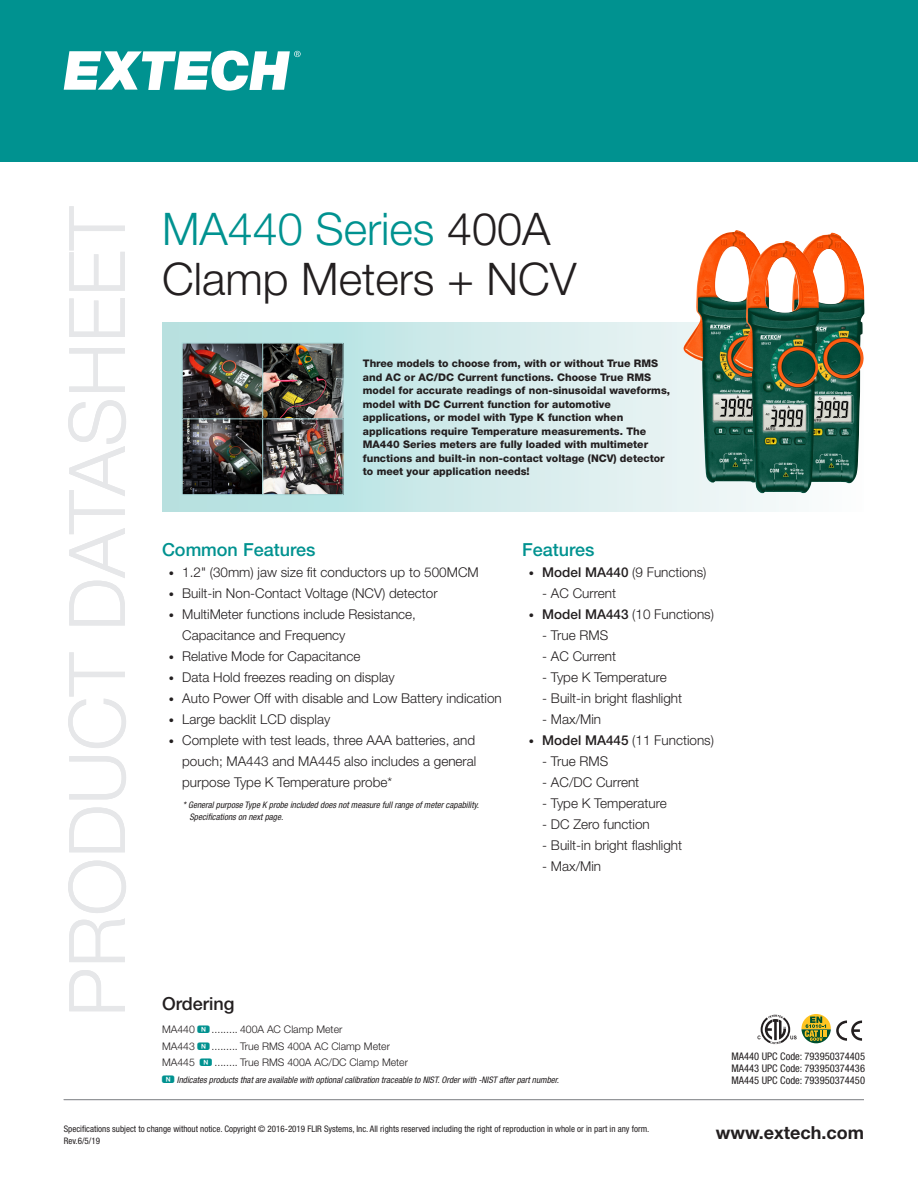
<style>
.page{position:relative;width:918px;height:1188px;background:#fff}
.page>*{position:absolute;margin:0;border:0;box-sizing:border-box;transform-origin:0 0}
.t1{font:300 78px "Helvetica Neue LT";color:#e6e7e9}
.t2{font:300 45px "Helvetica Neue LT";color:#009290}
.t3{font:300 45px "Helvetica Neue LT";color:#231f20}
.t4{font:500 18px "Helvetica Neue LT";color:#009290}
.t5{font:700 18px "Helvetica Neue LT";color:#231f20}
.t6{font:500 18px "Helvetica Neue LT";color:#231f20}
.t7{font:300 13.5px/21px "Helvetica Neue LT";color:#231f20}
.t8{font:800 10.5px/13.5px "Helvetica Neue LT";color:#231f20}
.t9{font:300 10.5px "Helvetica Neue LT";color:#231f20}
.t10{font:condensed 10.5px "Helvetica Neue LT";color:#231f20}
.t11{font:italic condensed 9px/12px "Helvetica Neue LT";color:#231f20}
.t12{font:condensed 9px/12px "Helvetica Neue LT";color:#231f20}
.s1{color:#231f20}
.s2{font-size:10.5px}
.s3{font-weight:500}
.s4{font-family:"Deutsche Bahn AG Six";font-weight:400;color:#009290}
.s5{font-family:"Deutsche Bahn AG Six";font-style:normal;font-stretch:normal;font-size:10.5px;color:#009290}
</style>
<div class="page">
<div style="left:0;top:0;width:918px;height:162px;background:#009290"></div>
<svg style="left:64px;top:51px;width:237px;height:40px"></svg>
<hr style="left:64px;top:1099px;width:800px;height:1px;background:#939598">
<div style="left:162px;top:323px;width:702px;height:189px;background:linear-gradient(to right,#addede,#fcfcfc)"></div>
<img style="left:683px;top:230px;width:69px;height:253px">
<svg style="left:757px;top:1014px;width:105px;height:30px"></svg>
<img style="left:184px;top:345px;width:158px;height:148px">
<div style="left:182px;top:343px;width:81px;height:76px;border:1px solid #a6d4d5"></div>
<div style="left:182px;top:419px;width:81px;height:76px;border:1px solid #a6d4d5"></div>
<div style="left:262px;top:343px;width:82px;height:76px;border:1px solid #a6d4d5"></div>
<div style="left:262px;top:419px;width:82px;height:76px;border:1px solid #a6d4d5"></div>
<img style="left:786px;top:232px;width:79px;height:252px">
<img style="left:733px;top:241px;width:86px;height:253px">
<p class="t1" style="left:50px;top:1017px;width:812px;rotate:-90deg">PRODUCT DATASHEET</p>
<p class="t2" style="left:162px;top:202px;width:390px">MA440 Series <span class="s1">400A</span></p>
<p class="t3" style="left:162px;top:251px;width:416px">Clamp Meters + NCV</p>
<p class="t8" style="left:363px;top:357px;width:309px">Three models to choose from, with or without True RMS and AC or AC/DC Current functions. Choose True RMS model for accurate readings of non-sinusoidal waveforms, model with DC Current function for automotive applications, or model with Type K function when applications require Temperature measurements. The MA440 Series meters are fully loaded with multimeter functions and built-in non-contact voltage (NCV) detector to meet your application needs!</p>
<p class="t4" style="left:162px;top:539px;width:155px">Common Features</p>
<p class="t7" style="left:169px;top:561px;width:312px"><span class="s2">•</span> 1.2" (30mm) jaw size fit conductors up to 500MCM</p>
<p class="t7" style="left:169px;top:582px;width:270px"><span class="s2">•</span> Built-in Non-Contact Voltage (NCV) detector</p>
<p class="t7" style="left:182px;top:603px;width:235px;text-indent:-14px"><span class="s2">•</span> MultiMeter functions include Resistance,<br>Capacitance and Frequency</p>
<p class="t7" style="left:169px;top:645px;width:193px"><span class="s2">•</span> Relative Mode for Capacitance</p>
<p class="t7" style="left:169px;top:666px;width:228px"><span class="s2">•</span> Data Hold freezes reading on display</p>
<p class="t7" style="left:169px;top:687px;width:335px"><span class="s2">•</span> Auto Power Off with disable and Low Battery indication</p>
<p class="t7" style="left:169px;top:708px;width:163px"><span class="s2">•</span> Large backlit LCD display</p>
<p class="t7" style="left:182px;top:729px;width:296px;text-align:justify;text-indent:-14px"><span class="s2">•</span> Complete with test leads, three AAA batteries, and pouch; MA443 and MA445 also includes a general purpose Type K Temperature probe*</p>
<p class="t11" style="left:189px;top:799px;width:291px;text-indent:-6px">* General purpose Type K probe included does not measure full range of meter capability.<br>Specifications on next page.</p>
<p class="t4" style="left:522px;top:539px;width:74px">Features</p>
<p class="t7" style="left:529px;top:561px;width:179px"><span class="s2">•</span> <span class="s3">Model MA440</span> (9 Functions)</p>
<p class="t7" style="left:542px;top:582px;width:75px">- AC Current</p>
<p class="t7" style="left:529px;top:603px;width:187px"><span class="s2">•</span> <span class="s3">Model MA443</span> (10 Functions)</p>
<p class="t7" style="left:542px;top:624px;width:68px">- True RMS</p>
<p class="t7" style="left:542px;top:645px;width:75px">- AC Current</p>
<p class="t7" style="left:542px;top:666px;width:126px">- Type K Temperature</p>
<p class="t7" style="left:542px;top:687px;width:141px">- Built-in bright flashlight</p>
<p class="t7" style="left:542px;top:708px;width:60px">- Max/Min</p>
<p class="t7" style="left:529px;top:729px;width:187px"><span class="s2">•</span> <span class="s3">Model MA445</span> (11 Functions)</p>
<p class="t7" style="left:542px;top:750px;width:68px">- True RMS</p>
<p class="t7" style="left:542px;top:771px;width:99px">- AC/DC Current</p>
<p class="t7" style="left:542px;top:792px;width:126px">- Type K Temperature</p>
<p class="t7" style="left:542px;top:813px;width:109px">- DC Zero function</p>
<p class="t7" style="left:542px;top:834px;width:141px">- Built-in bright flashlight</p>
<p class="t7" style="left:542px;top:855px;width:60px">- Max/Min</p>
<p class="t6" style="left:162px;top:993px;width:74px">Ordering</p>
<p class="t9" style="left:162px;top:1023px;width:182px">MA440 <span class="s4">N</span> ......... 400A AC Clamp Meter</p>
<p class="t9" style="left:162px;top:1039px;width:229px">MA443 <span class="s4">N</span> ......... True RMS 400A AC Clamp Meter</p>
<p class="t9" style="left:162px;top:1056px;width:248px">MA445 <span class="s4">N</span> ........ True RMS 400A AC/DC Clamp Meter</p>
<p class="t11" style="left:162px;top:1074px;width:399px"><span class="s5">N</span> Indicates products that are available with optional calibration traceable to NIST. Order with -NIST after part number.</p>
<p class="t10" style="left:732px;top:1050px;width:135px">MA440 UPC Code: 793950374405</p>
<p class="t10" style="left:732px;top:1062px;width:135px">MA443 UPC Code: 793950374436</p>
<p class="t10" style="left:732px;top:1074px;width:135px">MA445 UPC Code: 793950374450</p>
<p class="t12" style="left:64px;top:1123px;width:587px">Specifications subject to change without notice. Copyright © 2016-2019 FLIR Systems, Inc. All rights reserved including the right of reproduction in whole or in part in any form.<br>Rev.6/5/19</p>
<p class="t5" style="left:716px;top:1122px;width:150px">www.extech.com</p>
</div>
